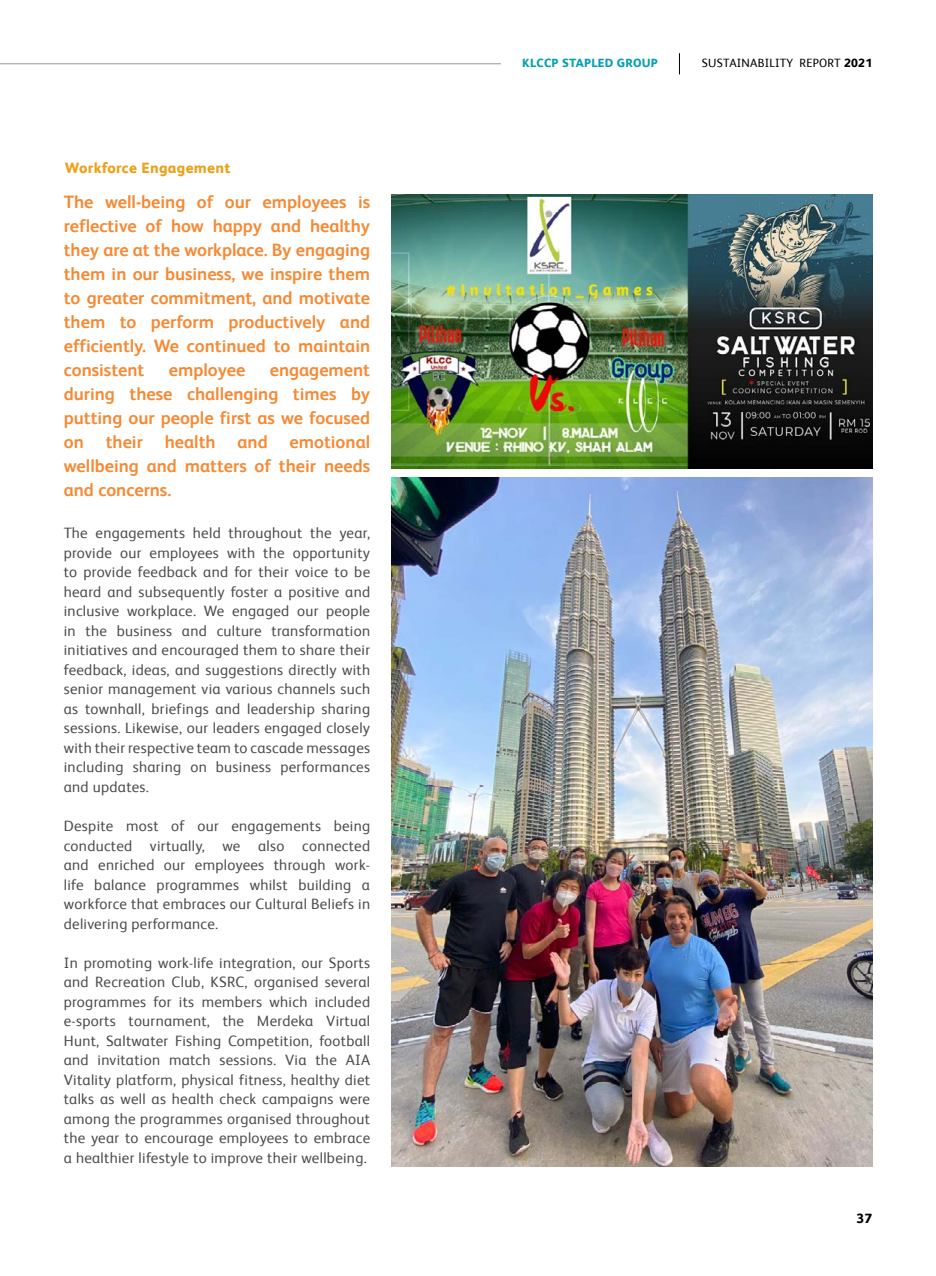
<style>
.page{position:relative;width:936px;height:1276px;background:#fff}
.page>*{position:absolute;margin:0;border:0;box-sizing:border-box;transform-origin:0 0}
.t1{font:700 18px/24px "FS Albert Pro";color:#f68933;text-align:justify}
.t2{font:15px/19.5px "FS Albert Pro";letter-spacing:.02em;color:#4d4d4f;text-align:justify}
.t3{font:800 15px "FS Albert Pro";letter-spacing:.02em;color:#eda118}
.t4{font:800 13.5px "FS Albert Pro";color:#000}
.t5{font:12px "FS Albert Pro";letter-spacing:.02em;color:#000}
.t6{font:800 12px "FS Albert Pro";letter-spacing:.02em;color:#00a0b0}
.s1{font-weight:800}
</style>
<div class="page">
<hr style="left:0;top:64px;width:501px;height:1px;background:#939598">
<svg style="left:679px;top:53px;width:1px;height:21px"></svg>
<img style="left:392px;top:194px;width:480px;height:274px">
<img style="left:391px;top:477px;width:481px;height:689px">
<p class="t3" style="left:65px;top:156px;width:167px">Workforce Engagement</p>
<p class="t1" style="left:64px;top:189px;width:308px">The well-being of our employees is reflective of how happy and healthy they are at the workplace. By engaging them in our business, we inspire them to greater commitment, and motivate them to perform productively and efficiently. We continued to maintain consistent</p>
<p class="t1" style="left:169px;top:357px;width:78px">employee</p>
<p class="t1" style="left:64px;top:357px;width:308px;text-indent:206px">engagement during these challenging times by putting our people first as we focused on their health and emotional wellbeing and matters of their needs and concerns.</p>
<p class="t2" style="left:64px;top:522px;width:308px">The engagements held throughout the year, provide our employees with the opportunity to provide feedback and for their voice to be heard and subsequently foster a positive and inclusive workplace. We engaged our people in the business and culture transformation initiatives and encouraged them to share their feedback, ideas, and suggestions directly with senior management via various channels such as townhall, briefings and leadership sharing sessions. Likewise, our leaders engaged closely with their respective team to cascade messages including sharing on business performances and updates.</p>
<p class="t2" style="left:64px;top:815px;width:308px">Despite most of our engagements being conducted virtually, we also connected and enriched our employees through work&shy;life balance programmes whilst building a workforce that embraces our Cultural Beliefs in delivering performance.</p>
<p class="t2" style="left:64px;top:951px;width:308px">In promoting work-life integration, our Sports and Recreation Club, KSRC, organised several programmes for its members which included e-sports tournament, the Merdeka Virtual Hunt, Saltwater Fishing Competition, football and invitation match sessions. Via the AIA Vitality platform, physical fitness, healthy diet talks as well as health check campaigns were among the programmes organised throughout the year to encourage employees to embrace a healthier lifestyle to improve their wellbeing.</p>
<p class="t6" style="left:522px;top:53px;width:137px">KLCCP STAPLED GROUP</p>
<p class="t5" style="left:702px;top:54px;width:172px">SUSTAINABILITY REPORT <span class="s1">2021</span></p>
<p class="t4" style="left:856px;top:1207px;width:17px">37</p>
</div>
